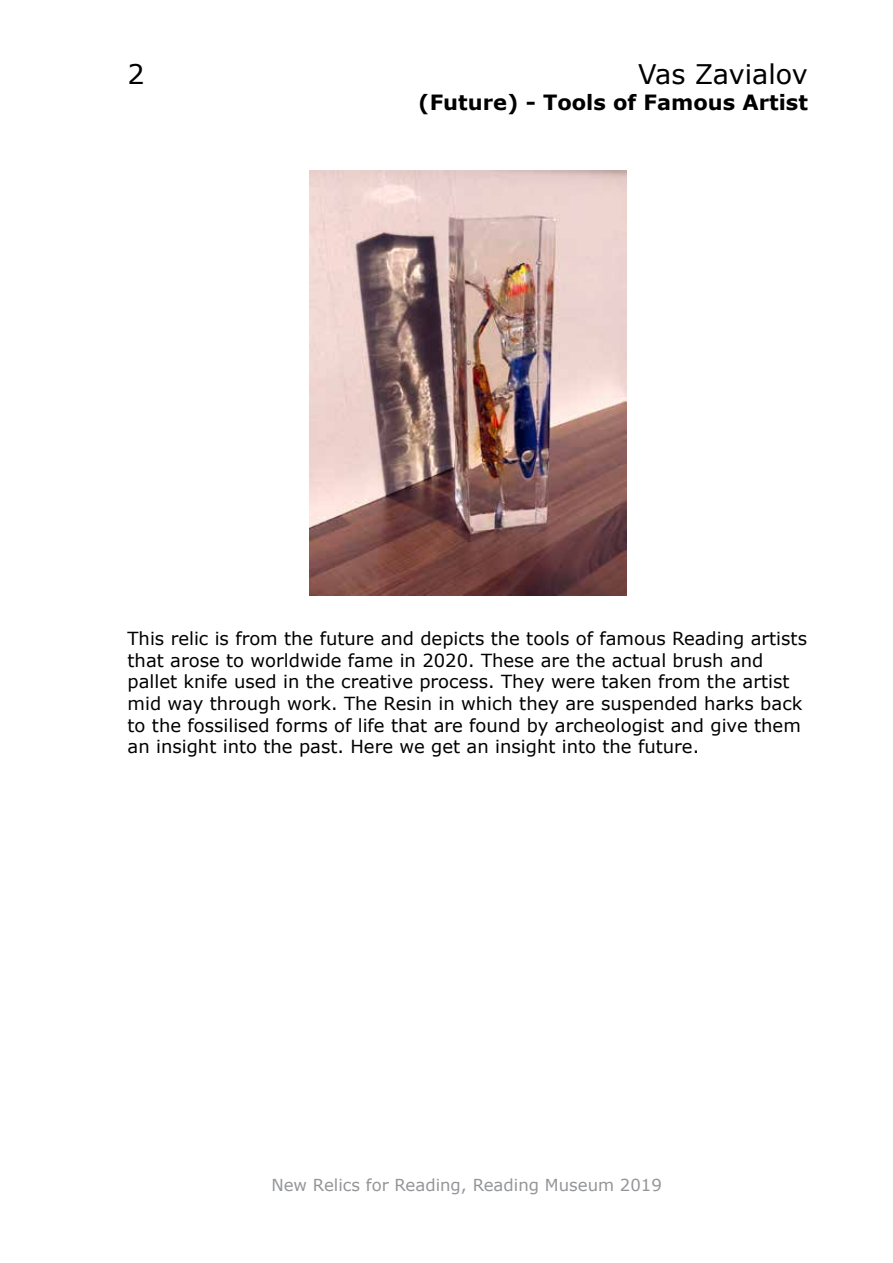
<style>
.page{position:relative;width:893px;height:1263px;background:#fff}
.page>*{position:absolute;margin:0;border:0;box-sizing:border-box;transform-origin:0 0}
.t1{font:27px "Verdana";color:#000}
.t2{font:700 21px "Verdana";color:#000}
.t3{font:18px/21.6px "Verdana";color:#000}
.t4{font:16.5px "Verdana";color:#939598}
</style>
<div class="page">
<img style="left:309px;top:170px;width:317px;height:425px">
<h1 class="t1" style="left:128px;top:57px;width:19px">2</h1>
<h1 class="t1" style="left:638px;top:57px;width:171px">Vas Zavialov</h1>
<p class="t2" style="left:418px;top:88px;width:391px">(Future) - Tools of Famous Artist</p>
<p class="t3" style="left:128px;top:628px;width:681px">This relic is from the future and depicts the tools of famous Reading artists that arose to worldwide fame in 2020. These are the actual brush and pallet knife used in the creative process. They were taken from the artist mid way through work. The Resin in which they are suspended harks back to the fossilised forms of life that are found by archeologist and give them an insight into the past. Here we get an insight into the future.</p>
<p class="t4" style="left:271px;top:1174px;width:392px">New Relics for Reading, Reading Museum 2019</p>
</div>
